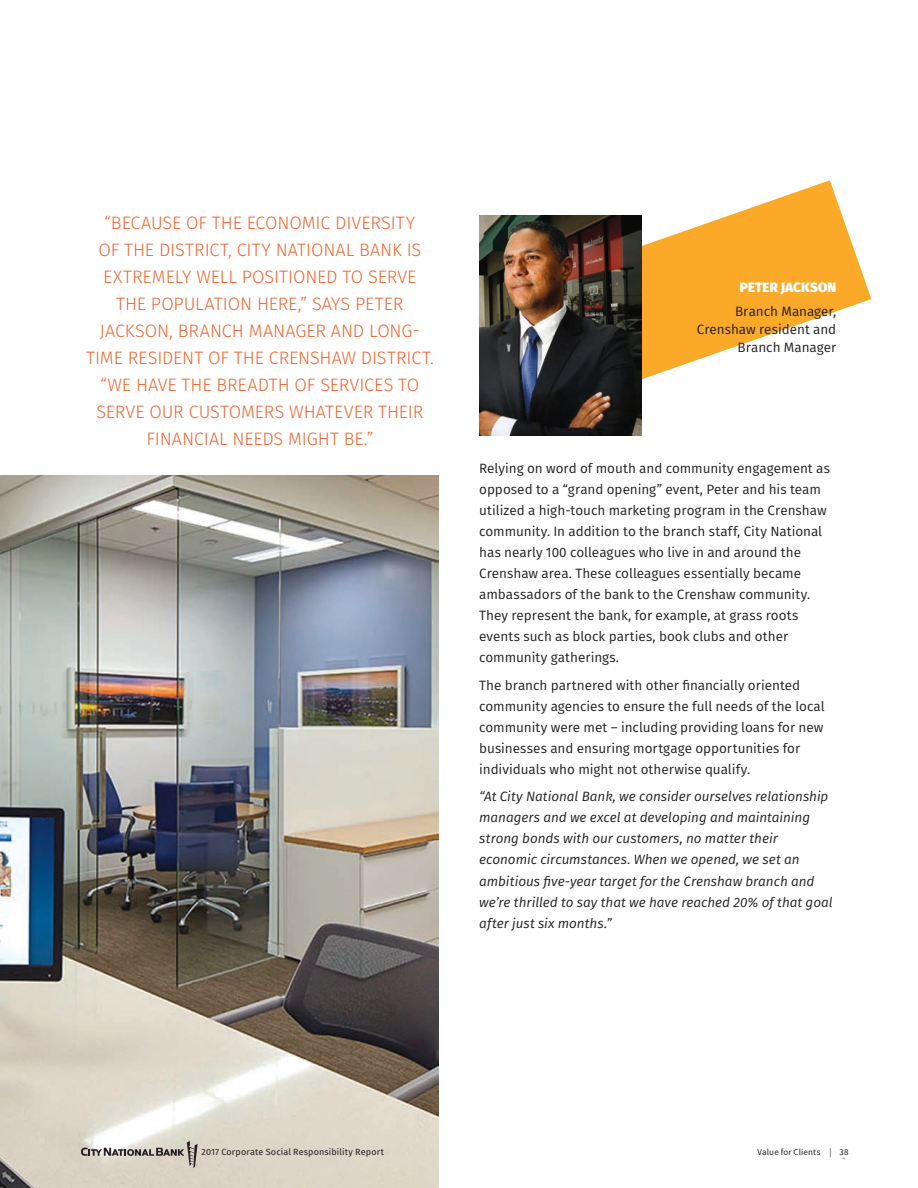
<style>
.page{position:relative;width:918px;height:1188px;background:#fff}
.page>*{position:absolute;margin:0;border:0;box-sizing:border-box;transform-origin:0 0}
.callout{font:300 18px/27px "Fira Sans";letter-spacing:-.005em;color:#f2642f;text-align:center}
.content{font:13.5px/21px "Fira Sans";color:#231f20}
.content-2{font:italic 13.5px/21px "Fira Sans";color:#231f20}
.content-3{font:800 13.5px "Fira Sans";letter-spacing:.005em;color:#fff}
.t1{font:9px "Fira Sans";letter-spacing:.015em;color:#231f20}
.t2{font:9px "Source Sans Pro";letter-spacing:.02em;color:#231f20}
</style>
<div class="page">
<img style="left:0;top:475px;width:439px;height:713px">
<svg style="left:81px;top:1141px;width:117px;height:27px;background:#c2bdb4"></svg>
<svg style="left:641px;top:180px;width:230px;height:219px;fill:#faa928"></svg>
<img style="left:479px;top:215px;width:162px;height:220px">
<p class="callout" style="left:86px;top:211px;width:349px">“BECAUSE OF THE ECONOMIC DIVERSITY<br>OF THE DISTRICT, CITY NATIONAL BANK IS EXTREMELY WELL POSITIONED TO SERVE<br>THE POPULATION HERE,” SAYS PETER JACKSON, BRANCH MANAGER AND LONG-TIME RESIDENT OF THE CRENSHAW DISTRICT. “WE HAVE THE BREADTH OF SERVICES TO SERVE OUR CUSTOMERS WHATEVER THEIR FINANCIAL NEEDS MIGHT BE.”</p>
<p class="content-3" style="left:740px;top:277px;width:98px">PETER JACKSON</p>
<p class="content" style="left:697px;top:304px;width:141px;line-height:18px;text-align:right">Branch Manager,<br>Crenshaw resident and<br>Branch Manager</p>
<p class="content" style="left:479px;top:459px;width:352px">Relying on word of mouth and community engagement as opposed to a “grand opening” event, Peter and his team utilized a high-touch marketing program in the Crenshaw community. In addition to the branch staff, City National has nearly 100 colleagues who live in and around the Crenshaw area. These colleagues essentially became ambassadors of the bank to the Crenshaw community.<br>They represent the bank, for example, at grass roots events such as block parties, book clubs and other community gatherings.</p>
<p class="content" style="left:479px;top:675px;width:347px">The branch partnered with other financially oriented community agencies to ensure the full needs of the local community were met – including providing loans for new businesses and ensuring mortgage opportunities for individuals who might not otherwise qualify.</p>
<p class="content-2" style="left:479px;top:786px;width:355px">“At City National Bank, we consider ourselves relationship managers and we excel at developing and maintaining strong bonds with our customers, no matter their economic circumstances. When we opened, we set an ambitious five-year target for the Crenshaw branch and we’re thrilled to say that we have reached 20% of that goal after just six months.”</p>
<p class="t1" style="left:202px;top:1146px;width:184px">2017 Corporate Social Responsibility Report</p>
<p class="t2" style="left:757px;top:1147px;width:76px">Value for Clients |</p>
<p class="t2" style="left:839px;top:1147px;width:11px">38</p>
<p class="t2" style="left:843px;top:1153px;width:4px">-</p>
</div>
